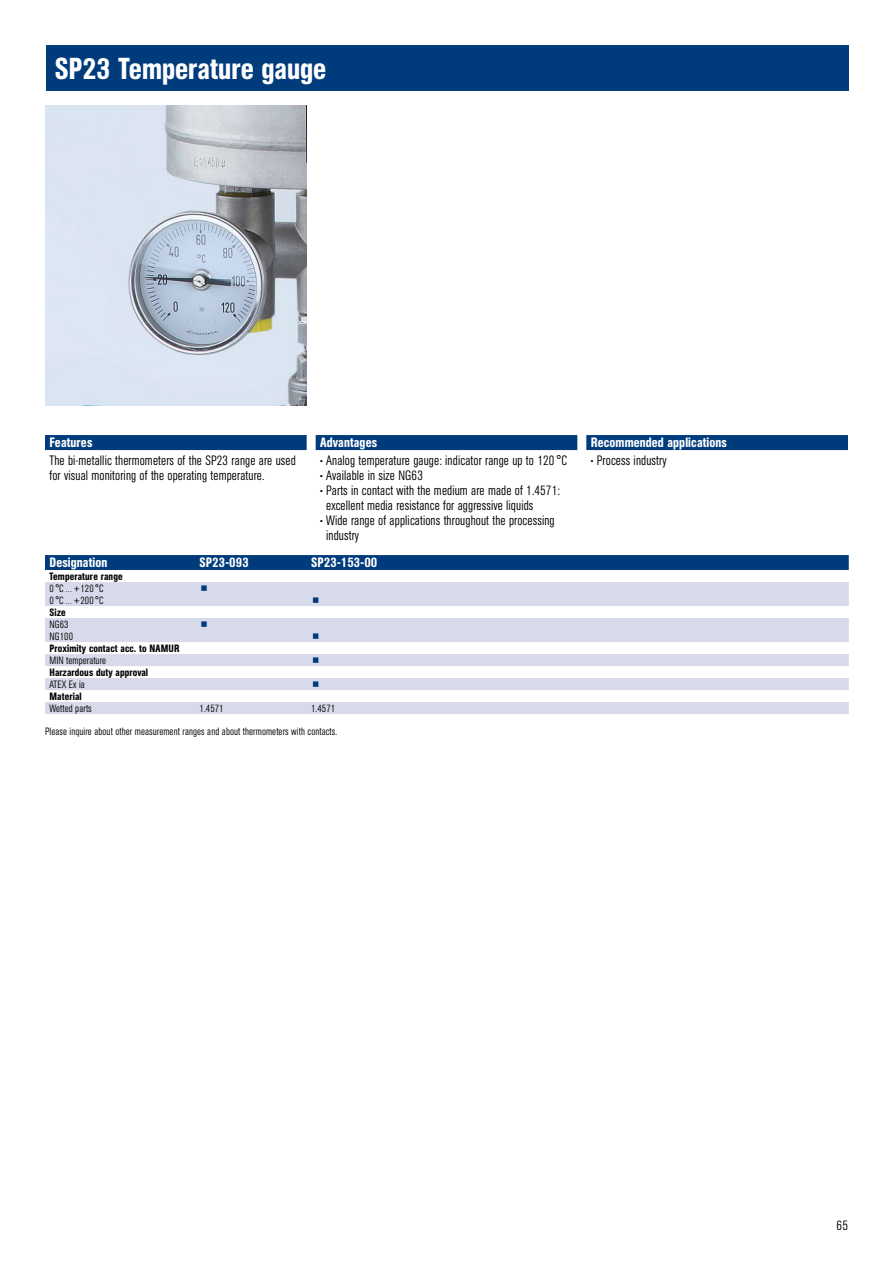
<style>
.page{position:relative;width:893px;height:1263px;background:#fff}
.page>*{position:absolute;margin:0;border:0;box-sizing:border-box;transform-origin:0 0}
.t1{font:500 condensed 30px "AG Book Pro";color:#fff}
.t2{font:300 condensed 13.5px/15px "AG Book Pro";letter-spacing:.01em;color:#000}
.t3{font:500 condensed 13.5px "AG Book Pro";letter-spacing:.01em;color:#fff}
.t4{font:300 condensed 10.5px/12px "AG Book Pro";letter-spacing:.01em;color:#000}
.t5{font:500 condensed 10.5px "AG Book Pro";letter-spacing:.01em;color:#000}
</style>
<div class="page">
<img style="left:45px;top:105px;width:262px;height:300px">
<div style="left:46px;top:45px;width:803px;height:45px;background:#003b7c"></div>
<div style="left:45px;top:555px;width:804px;height:15px;background:#003b7c"></div>
<svg style="left:45px;top:582px;width:804px;height:132px;fill:#d6daea"></svg>
<div style="left:45px;top:435px;width:262px;height:15px;background:#003b7c"></div>
<div style="left:316px;top:435px;width:261px;height:15px;background:#003b7c"></div>
<div style="left:586px;top:435px;width:262px;height:15px;background:#003b7c"></div>
<svg style="left:201px;top:585px;width:6px;height:6px"></svg>
<svg style="left:313px;top:597px;width:5px;height:6px"></svg>
<svg style="left:201px;top:621px;width:6px;height:6px"></svg>
<svg style="left:313px;top:633px;width:5px;height:6px"></svg>
<svg style="left:313px;top:657px;width:5px;height:6px"></svg>
<svg style="left:313px;top:681px;width:5px;height:6px"></svg>
<h1 class="t1" style="left:55px;top:49px;width:273px">SP23 Temperature gauge</h1>
<p class="t3" style="left:50px;top:433px;width:44px">Features</p>
<p class="t2" style="left:50px;top:453px;width:248px">The bi-metallic thermometers of the SP23 range are used for visual monitoring of the operating temperature.</p>
<p class="t3" style="left:320px;top:433px;width:58px">Advantages</p>
<p class="t2" style="left:320px;top:453px;width:248px">• Analog temperature gauge: indicator range up to 120 °C</p>
<p class="t2" style="left:320px;top:468px;width:104px">• Available in size NG63</p>
<p class="t2" style="left:326px;top:483px;width:235px;text-indent:-6px">• Parts in contact with the medium are made of 1.4571: excellent media resistance for aggressive liquids</p>
<p class="t2" style="left:326px;top:513px;width:230px;text-indent:-6px">• Wide range of applications throughout the processing industry</p>
<p class="t3" style="left:50px;top:553px;width:59px">Designation</p>
<p class="t3" style="left:199px;top:553px;width:51px">SP23-093</p>
<p class="t3" style="left:311px;top:553px;width:68px">SP23-153-00</p>
<p class="t5" style="left:50px;top:569px;width:75px">Temperature range</p>
<p class="t4" style="left:50px;top:582px;width:55px">0 °C…+120 °C<br>0 °C…+200 °C</p>
<p class="t5" style="left:50px;top:605px;width:18px">Size</p>
<p class="t4" style="left:50px;top:618px;width:25px">NG63<br>NG100</p>
<p class="t5" style="left:50px;top:641px;width:131px">Proximity contact acc. to NAMUR</p>
<p class="t4" style="left:50px;top:654px;width:58px">MIN temperature</p>
<p class="t5" style="left:50px;top:665px;width:100px">Harzardous duty approval</p>
<p class="t4" style="left:50px;top:678px;width:37px">ATEX Ex ia</p>
<p class="t5" style="left:50px;top:689px;width:34px">Material</p>
<p class="t4" style="left:50px;top:702px;width:44px">Wetted parts</p>
<p class="t4" style="left:200px;top:702px;width:26px">1.4571</p>
<p class="t4" style="left:45px;top:697px;width:294px;line-height:23.1px;text-align:right">1.4571<br>Please inquire about other measurement ranges and about thermometers with contacts.</p>
<p class="t3" style="left:591px;top:433px;width:138px">Recommended applications</p>
<p class="t2" style="left:591px;top:453px;width:77px">• Process industry</p>
<p class="t2" style="left:837px;top:1218px;width:13px">65</p>
</div>
